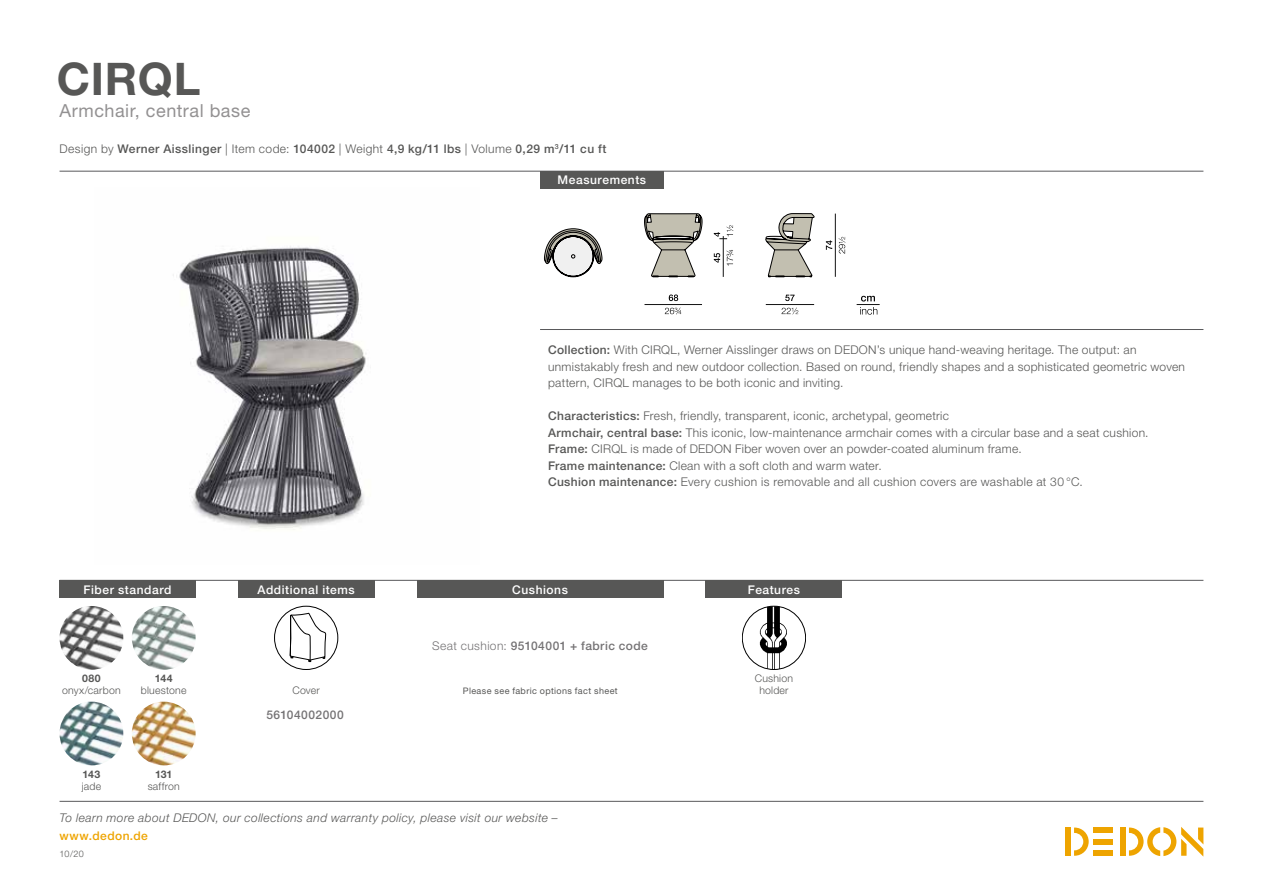
<style>
.page{position:relative;width:1263px;height:893px;background:#fff}
.page>*{position:absolute;margin:0;border:0;box-sizing:border-box;transform-origin:0 0}
.t1{font:700 45px "Helvetica Neue LT";letter-spacing:.015em;color:#575756}
.t2{font:18px "Helvetica Neue LT";letter-spacing:.03em;color:#939192}
.t3{font:300 12px/16.5px "Helvetica Neue LT";letter-spacing:.025em;color:#575756}
.t4{font:500 12px "Helvetica Neue LT";letter-spacing:.035em;color:#575756}
.t5{font:italic 300 12px "Helvetica Neue LT";letter-spacing:.035em;color:#575756}
.t6{font:500 12px "Helvetica Neue LT";letter-spacing:.045em;color:#fff}
.t7{font:500 12px "Helvetica Neue LT";letter-spacing:.035em;color:#757375}
.t8{font:500 12px "Helvetica Neue LT";letter-spacing:.035em;color:#eea400}
.t9{font:300 10.5px/12px "Helvetica Neue LT";letter-spacing:.02em;color:#575756;text-align:center}
.t10{font:700 10.5px "Helvetica Neue LT";letter-spacing:.02em;color:#575756}
.t11{font:9px "Helvetica Neue LT";letter-spacing:.045em;color:#575756}
.t12{font:300 9px "Helvetica Neue LT";color:#575756}
.s1{font-weight:300}
.s2{font-weight:500}
</style>
<div class="page">
<div style="left:1120px;top:827px;width:5px;height:29px;background:#eea400"></div>
<div style="left:1094px;top:827px;width:19px;height:6px;background:#eea400"></div>
<div style="left:1094px;top:850px;width:19px;height:6px;background:#eea400"></div>
<div style="left:1094px;top:839px;width:19px;height:5px;background:#eea400"></div>
<svg style="left:1074px;top:827px;width:15px;height:29px"></svg>
<div style="left:1065px;top:827px;width:6px;height:29px;background:#eea400"></div>
<svg style="left:1129px;top:827px;width:74px;height:29px"></svg>
<hr style="left:60px;top:801px;width:1143px;height:1px;background:#59595b">
<hr style="left:60px;top:580px;width:1143px;height:1px;background:#59595b">
<hr style="left:60px;top:171px;width:1143px;height:1px;background:#59595b">
<hr style="left:540px;top:329px;width:663px;height:1px;background:#59595b">
<div style="left:540px;top:171px;width:124px;height:17px;background:#575756"></div>
<div style="left:60px;top:580px;width:136px;height:17px;background:#575756"></div>
<div style="left:238px;top:580px;width:136px;height:17px;background:#575756"></div>
<div style="left:274px;top:606px;width:64px;height:64px;border:1px solid #000;border-radius:50%"></div>
<svg style="left:290px;top:613px;width:36px;height:49px"></svg>
<div style="left:417px;top:580px;width:246px;height:17px;background:#575756"></div>
<img style="left:60px;top:606px;width:63px;height:64px;border-radius:32px">
<img style="left:60px;top:702px;width:63px;height:63px;border-radius:32px">
<img style="left:132px;top:606px;width:64px;height:64px;border-radius:32px">
<img style="left:132px;top:702px;width:64px;height:63px;border-radius:32px">
<img style="left:173px;top:246px;width:194px;height:284px">
<svg style="left:857px;top:296px;width:23px;height:19px"></svg>
<svg style="left:785px;top:295px;width:9px;height:6px"></svg>
<svg style="left:781px;top:308px;width:17px;height:6px"></svg>
<hr style="left:766px;top:304px;width:48px;height:1px;background:#121212">
<svg style="left:826px;top:240px;width:6px;height:10px"></svg>
<svg style="left:838px;top:237px;width:7px;height:17px"></svg>
<hr style="left:835px;top:214px;width:1px;height:63px;background:#121212">
<svg style="left:714px;top:253px;width:6px;height:10px"></svg>
<svg style="left:726px;top:250px;width:7px;height:16px"></svg>
<hr style="left:723px;top:236px;width:1px;height:41px;background:#121212">
<svg style="left:714px;top:225px;width:19px;height:14px"></svg>
<svg style="left:669px;top:295px;width:9px;height:6px"></svg>
<svg style="left:665px;top:308px;width:16px;height:6px"></svg>
<hr style="left:644px;top:304px;width:58px;height:1px;background:#121212">
<svg style="left:765px;top:213px;width:49px;height:64px"></svg>
<svg style="left:644px;top:213px;width:58px;height:64px"></svg>
<svg style="left:544px;top:228px;width:58px;height:49px"></svg>
<div style="left:706px;top:580px;width:136px;height:17px;background:#575756"></div>
<svg style="left:760px;top:606px;width:27px;height:63px"></svg>
<h1 class="t1" style="left:57px;top:51px;width:145px">CIRQL</h1>
<h2 class="t2" style="left:60px;top:100px;width:192px">Armchair, central base</h2>
<p class="t4" style="left:60px;top:142px;width:549px"><span class="s1">Design by</span> Werner Aisslinger <span class="s1">| Item code:</span> 104002 <span class="s1">| Weight</span> 4,9 kg/11 lbs <span class="s1">| Volume</span> 0,29 m<sup>3</sup>/11 cu ft</p>
<p class="t6" style="left:558px;top:173px;width:90px">Measurements</p>
<p class="t6" style="left:84px;top:582px;width:89px">Fiber standard</p>
<p class="t10" style="left:82px;top:672px;width:20px">080</p>
<p class="t9" style="left:62px;top:684px;width:60px">onyx/carbon</p>
<p class="t10" style="left:155px;top:672px;width:19px">144</p>
<p class="t9" style="left:141px;top:684px;width:47px">bluestone</p>
<p class="t10" style="left:83px;top:768px;width:19px">143</p>
<p class="t9" style="left:82px;top:780px;width:21px">jade</p>
<p class="t10" style="left:155px;top:768px;width:19px">131</p>
<p class="t9" style="left:148px;top:780px;width:34px">saffron</p>
<p class="t6" style="left:258px;top:582px;width:99px">Additional items</p>
<p class="t3" style="left:548px;top:342px;width:638px"><span class="s2">Collection:</span> With CIRQL, Werner Aisslinger draws on DEDON’s unique hand-weaving heritage. The output: an unmistakably fresh and new outdoor collection. Based on round, friendly shapes and a sophisticated geometric woven pattern, CIRQL manages to be both iconic and inviting.</p>
<p class="t3" style="left:548px;top:408px;width:602px"><span class="s2">Characteristics:</span> Fresh, friendly, transparent, iconic, archetypal, geometric<br><span class="s2">Armchair, central base:</span> This iconic, low-maintenance armchair comes with a circular base and a seat cushion.<br><span class="s2">Frame:</span> CIRQL is made of DEDON Fiber woven over an powder-coated aluminum frame.<br><span class="s2">Frame maintenance:</span> Clean with a soft cloth and warm water.<br><span class="s2">Cushion maintenance:</span> Every cushion is removable and all cushion covers are washable at 30 °C.</p>
<p class="t6" style="left:512px;top:582px;width:57px">Cushions</p>
<p class="t6" style="left:748px;top:582px;width:54px">Features</p>
<p class="t7" style="left:432px;top:639px;width:217px"><span class="s1">Seat cushion:</span> 95104001 + fabric code</p>
<p class="t9" style="left:292px;top:684px;width:29px">Cover</p>
<p class="t11" style="left:463px;top:685px;width:156px">Please see fabric options fact sheet</p>
<p class="t7" style="left:266px;top:708px;width:79px">56104002000</p>
<p class="t9" style="left:755px;top:672px;width:40px">Cushion holder</p>
<p class="t5" style="left:60px;top:811px;width:500px">To learn more about DEDON, our collections and warranty policy, please visit our website –</p>
<p class="t8" style="left:60px;top:829px;width:90px">www.dedon.de</p>
<p class="t12" style="left:60px;top:848px;width:26px">10/20</p>
</div>
